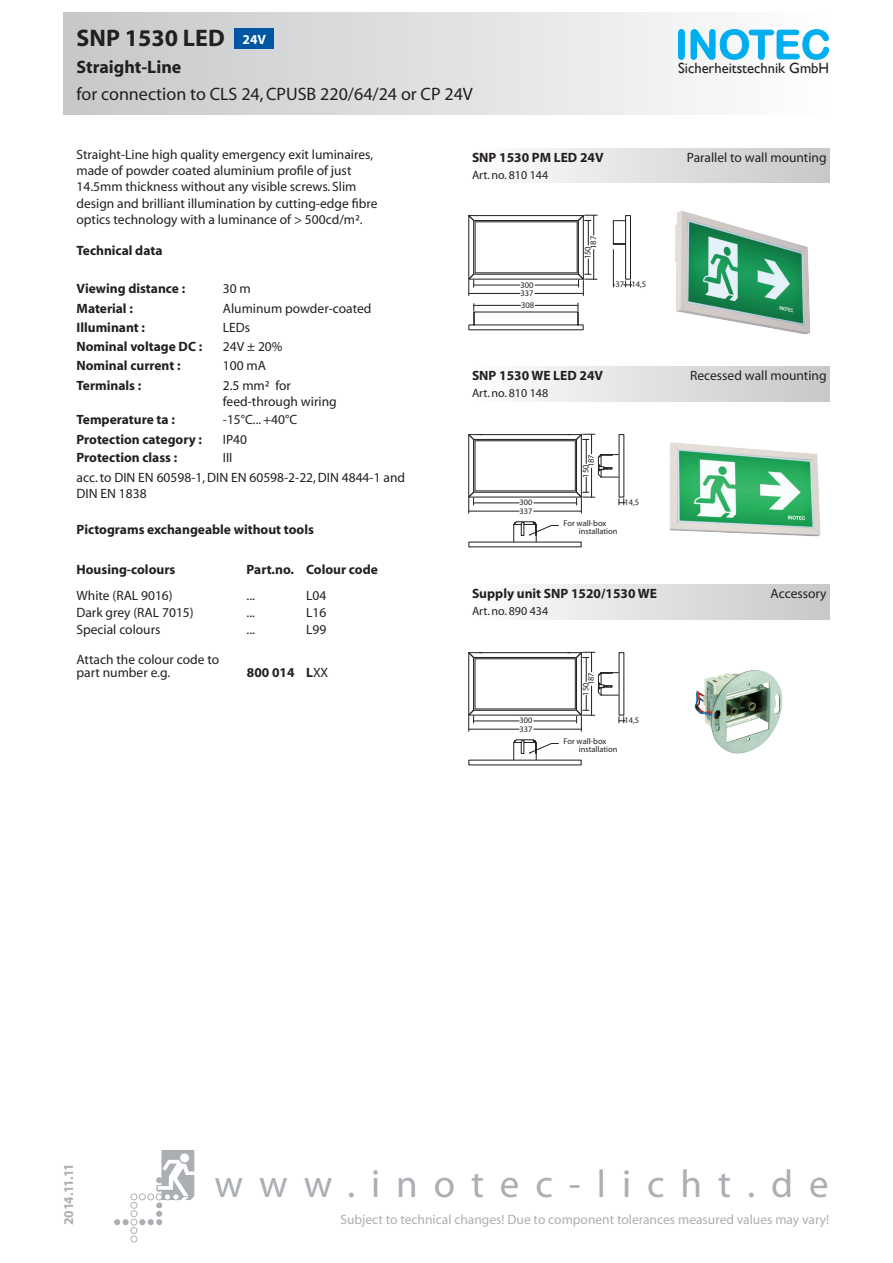
<style>
.page{position:relative;width:893px;height:1263px;background:#fff}
.page>*{position:absolute;margin:0;border:0;box-sizing:border-box;transform-origin:0 0}
.t1{font:39px "Myriad";letter-spacing:.41em;color:#abafb3}
.t2{font:700 24px "Myriad";color:#231f20}
.t3{font:18px "Myriad";color:#231f20}
.t4{font:700 18px "Myriad";color:#231f20}
.t5{font:14.85px "Gill Sans";color:#231f20}
.t6{font:13.5px/16.2px "Myriad";color:#231f20}
.t7{font:700 13.5px "Myriad";color:#231f20}
.t8{font:13.5px "Myriad";color:#abafb3}
.t9{font:700 13.5px "Myriad";letter-spacing:-.05em;color:#abafb3}
.t10{font:12px "Myriad";color:#231f20}
.t11{font:8.55px "Myriad";color:#231f20}
.t12{font:8.4px/7.5px "Myriad";color:#231f20}
.s1{font-size:13.5px;color:#fff}
.s2{font-weight:400}
</style>
<div class="page">
<div style="left:64px;top:13px;width:765px;height:102px;background:linear-gradient(to right,#c6c7c9,#fdfdfe)"></div>
<svg style="left:678px;top:29px;width:7px;height:31px"></svg>
<svg style="left:691px;top:29px;width:138px;height:31px"></svg>
<svg style="left:114px;top:1150px;width:80px;height:92px"></svg>
<div style="left:234px;top:29px;width:40px;height:20px;background:#0156a3"></div>
<div style="left:468px;top:149px;width:361px;height:34px;background:linear-gradient(to right,#fefefe,#c6c7ca)"></div>
<img style="left:675px;top:211px;width:136px;height:124px">
<svg style="left:624px;top:281px;width:8px;height:6px"></svg>
<hr style="left:613px;top:250px;width:1px;height:37px;background:#231f20">
<hr style="left:535px;top:285px;width:43px;height:1px;background:#231f20">
<hr style="left:474px;top:285px;width:46px;height:1px;background:#231f20">
<hr style="left:474px;top:305px;width:47px;height:1px;background:#231f20">
<hr style="left:535px;top:305px;width:43px;height:1px;background:#231f20">
<div style="left:468px;top:215px;width:116px;height:64px;border:1px solid #231f20"></div>
<div style="left:625px;top:215px;width:6px;height:64px;border:1px solid #231f20"></div>
<hr style="left:474px;top:274px;width:104px;height:1px;background:#231f20">
<hr style="left:474px;top:220px;width:104px;height:1px;background:#231f20">
<svg style="left:468px;top:215px;width:6px;height:6px"></svg>
<hr style="left:473px;top:220px;width:1px;height:54px;background:#231f20">
<hr style="left:475px;top:273px;width:102px;height:1px;background:#231f20">
<hr style="left:577px;top:222px;width:1px;height:51px;background:#231f20">
<hr style="left:475px;top:221px;width:102px;height:1px;background:#231f20">
<hr style="left:475px;top:222px;width:1px;height:51px;background:#231f20">
<svg style="left:473px;top:304px;width:2px;height:22px"></svg>
<svg style="left:613px;top:215px;width:16px;height:30px"></svg>
<hr style="left:535px;top:293px;width:48px;height:1px;background:#231f20">
<hr style="left:469px;top:293px;width:51px;height:1px;background:#231f20">
<svg style="left:578px;top:215px;width:19px;height:80px"></svg>
<svg style="left:468px;top:273px;width:6px;height:22px"></svg>
<svg style="left:577px;top:303px;width:2px;height:23px"></svg>
<div style="left:468px;top:367px;width:361px;height:34px;background:linear-gradient(to right,#fefefe,#c6c7ca)"></div>
<img style="left:669px;top:442px;width:152px;height:95px">
<hr style="left:534px;top:503px;width:42px;height:1px;background:#231f20">
<hr style="left:474px;top:503px;width:45px;height:1px;background:#231f20">
<div style="left:468px;top:434px;width:114px;height:63px;border:1px solid #231f20"></div>
<hr style="left:474px;top:492px;width:102px;height:1px;background:#231f20">
<hr style="left:474px;top:439px;width:102px;height:1px;background:#231f20">
<svg style="left:468px;top:434px;width:6px;height:6px"></svg>
<hr style="left:473px;top:439px;width:1px;height:53px;background:#231f20">
<hr style="left:475px;top:491px;width:100px;height:1px;background:#231f20">
<hr style="left:575px;top:441px;width:1px;height:50px;background:#231f20">
<hr style="left:475px;top:440px;width:100px;height:1px;background:#231f20">
<hr style="left:475px;top:441px;width:1px;height:50px;background:#231f20">
<hr style="left:534px;top:511px;width:47px;height:1px;background:#231f20">
<hr style="left:469px;top:511px;width:50px;height:1px;background:#231f20">
<svg style="left:468px;top:491px;width:6px;height:22px"></svg>
<svg style="left:513px;top:521px;width:45px;height:21px"></svg>
<svg style="left:576px;top:434px;width:49px;height:79px"></svg>
<div style="left:619px;top:435px;width:5px;height:62px;background:#fff"></div>
<div style="left:468px;top:585px;width:361px;height:34px;background:linear-gradient(to right,#fefefe,#c6c7ca)"></div>
<img style="left:694px;top:670px;width:89px;height:84px">
<hr style="left:534px;top:721px;width:42px;height:1px;background:#231f20">
<hr style="left:474px;top:721px;width:45px;height:1px;background:#231f20">
<div style="left:468px;top:652px;width:114px;height:63px;border:1px solid #231f20"></div>
<hr style="left:474px;top:710px;width:102px;height:1px;background:#231f20">
<hr style="left:474px;top:657px;width:102px;height:1px;background:#231f20">
<svg style="left:468px;top:652px;width:6px;height:6px"></svg>
<hr style="left:473px;top:657px;width:1px;height:53px;background:#231f20">
<hr style="left:475px;top:709px;width:100px;height:1px;background:#231f20">
<hr style="left:575px;top:659px;width:1px;height:50px;background:#231f20">
<hr style="left:475px;top:658px;width:100px;height:1px;background:#231f20">
<hr style="left:475px;top:659px;width:1px;height:50px;background:#231f20">
<hr style="left:534px;top:729px;width:47px;height:1px;background:#231f20">
<hr style="left:469px;top:729px;width:50px;height:1px;background:#231f20">
<svg style="left:468px;top:709px;width:6px;height:22px"></svg>
<svg style="left:513px;top:739px;width:45px;height:21px"></svg>
<svg style="left:576px;top:652px;width:49px;height:79px"></svg>
<div style="left:619px;top:653px;width:5px;height:62px;background:#fff"></div>
<h2 class="t2" style="left:77px;top:26px;width:191px">SNP 1530 LED <span class="s1">24V</span></h2>
<h3 class="t4" style="left:77px;top:58px;width:106px">Straight-Line</h3>
<h3 class="t3" style="left:77px;top:85px;width:398px">for connection to CLS 24, CPUSB 220/64/24 or CP 24V</h3>
<p class="t5" style="left:678px;top:60px;width:152px">Sicherheitstechnik GmbH</p>
<p class="t6" style="left:77px;top:147px;width:302px">Straight-Line high quality emergency exit luminaires, made of powder coated aluminium profile of just 14.5mm thickness without any visible screws. Slim design and brilliant illumination by cutting-edge fibre optics technology with a luminance of &gt; 500cd/m².</p>
<p class="t7" style="left:77px;top:244px;width:87px">Technical data</p>
<p class="t7" style="left:77px;top:282px;width:110px">Viewing distance :</p>
<p class="t6" style="left:223px;top:281px;width:29px">30 m</p>
<p class="t7" style="left:77px;top:301px;width:58px">Material :</p>
<p class="t6" style="left:223px;top:301px;width:150px">Aluminum powder-coated</p>
<p class="t7" style="left:77px;top:321px;width:70px">Illuminant :</p>
<p class="t6" style="left:223px;top:320px;width:29px">LEDs</p>
<p class="t7" style="left:77px;top:339px;width:127px">Nominal voltage DC :</p>
<p class="t6" style="left:223px;top:339px;width:61px">24V ± 20%</p>
<p class="t7" style="left:77px;top:359px;width:106px">Nominal current :</p>
<p class="t6" style="left:223px;top:358px;width:45px">100 mA</p>
<p class="t7" style="left:77px;top:378px;width:66px">Terminals :</p>
<p class="t6" style="left:223px;top:378px;width:115px">2.5 mm² for feed-through wiring</p>
<p class="t7" style="left:77px;top:413px;width:100px">Temperature ta :</p>
<p class="t6" style="left:223px;top:412px;width:76px">-15°C... +40°C</p>
<p class="t7" style="left:77px;top:432px;width:127px">Protection category :</p>
<p class="t6" style="left:223px;top:432px;width:26px">IP40</p>
<p class="t7" style="left:77px;top:451px;width:102px">Protection class :</p>
<p class="t6" style="left:77px;top:449px;width:330px;line-height:19.4px;text-indent:146px">III<br>acc. to DIN EN 60598-1, DIN EN 60598-2-22, DIN 4844-1 and</p>
<p class="t6" style="left:77px;top:486px;width:72px">DIN EN 1838</p>
<p class="t7" style="left:77px;top:522px;width:239px">Pictograms exchangeable without tools</p>
<p class="t7" style="left:77px;top:562px;width:100px">Housing-colours</p>
<p class="t7" style="left:247px;top:562px;width:133px">Part.no. Colour code</p>
<p class="t6" style="left:77px;top:588px;width:98px">White (RAL 9016)</p>
<p class="t6" style="left:247px;top:588px;width:10px">...</p>
<p class="t6" style="left:306px;top:588px;width:22px">L04</p>
<p class="t6" style="left:77px;top:605px;width:119px">Dark grey (RAL 7015)</p>
<p class="t6" style="left:247px;top:605px;width:10px">...</p>
<p class="t6" style="left:306px;top:605px;width:22px">L16</p>
<p class="t6" style="left:76px;top:622px;width:85px">Special colours</p>
<p class="t6" style="left:247px;top:622px;width:10px">...</p>
<p class="t6" style="left:306px;top:622px;width:22px">L99</p>
<p class="t6" style="left:76px;top:653px;width:144px;line-height:13.5px">Attach the colour code to part number e.g.</p>
<p class="t7" style="left:247px;top:666px;width:83px">800 014 L<span class="s2">XX</span></p>
<p class="t7" style="left:472px;top:151px;width:133px">SNP 1530 PM LED 24V</p>
<p class="t6" style="left:687px;top:150px;width:141px">Parallel to wall mounting</p>
<p class="t10" style="left:472px;top:169px;width:78px">Art. no. 810 144</p>
<p class="t11" style="left:589px;top:249px;width:15px;rotate:-90deg">187</p>
<p class="t11" style="left:583px;top:259px;width:15px;rotate:-90deg">150</p>
<p class="t11" style="left:520px;top:280px;width:15px">300</p>
<p class="t11" style="left:615px;top:280px;width:32px">37 14,5</p>
<p class="t11" style="left:521px;top:301px;width:15px">308</p>
<p class="t11" style="left:520px;top:289px;width:15px">337</p>
<p class="t7" style="left:472px;top:369px;width:133px">SNP 1530 WE LED 24V</p>
<p class="t6" style="left:690px;top:368px;width:138px">Recessed wall mounting</p>
<p class="t10" style="left:472px;top:387px;width:78px">Art. no. 810 148</p>
<p class="t12" style="left:588px;top:467px;width:14px;rotate:-90deg">187</p>
<p class="t12" style="left:582px;top:477px;width:14px;rotate:-90deg">150</p>
<p class="t12" style="left:520px;top:499px;width:14px">300</p>
<p class="t12" style="left:625px;top:499px;width:16px">14,5</p>
<p class="t12" style="left:520px;top:507px;width:14px">337</p>
<p class="t12" style="left:579px;top:520px;width:40px;text-indent:-15px">For wall-box installation</p>
<p class="t7" style="left:472px;top:587px;width:186px">Supply unit SNP 1520/1530 WE</p>
<p class="t6" style="left:770px;top:586px;width:58px">Accessory</p>
<p class="t10" style="left:472px;top:605px;width:78px">Art. no. 890 434</p>
<p class="t12" style="left:588px;top:685px;width:14px;rotate:-90deg">187</p>
<p class="t12" style="left:582px;top:696px;width:14px;rotate:-90deg">150</p>
<p class="t12" style="left:520px;top:717px;width:14px">300</p>
<p class="t12" style="left:625px;top:717px;width:16px">14,5</p>
<p class="t12" style="left:520px;top:725px;width:14px">337</p>
<p class="t12" style="left:579px;top:738px;width:40px;text-indent:-15px">For wall-box installation</p>
<p class="t9" style="left:62px;top:1225px;width:64px;rotate:-90deg">2014.11.11</p>
<h1 class="t1" style="left:214px;top:1164px;width:616px">www.inotec-licht.de</h1>
<p class="t8" style="left:340px;top:1212px;width:490px">Subject to technical changes! Due to component tolerances measured values may vary!</p>
</div>
